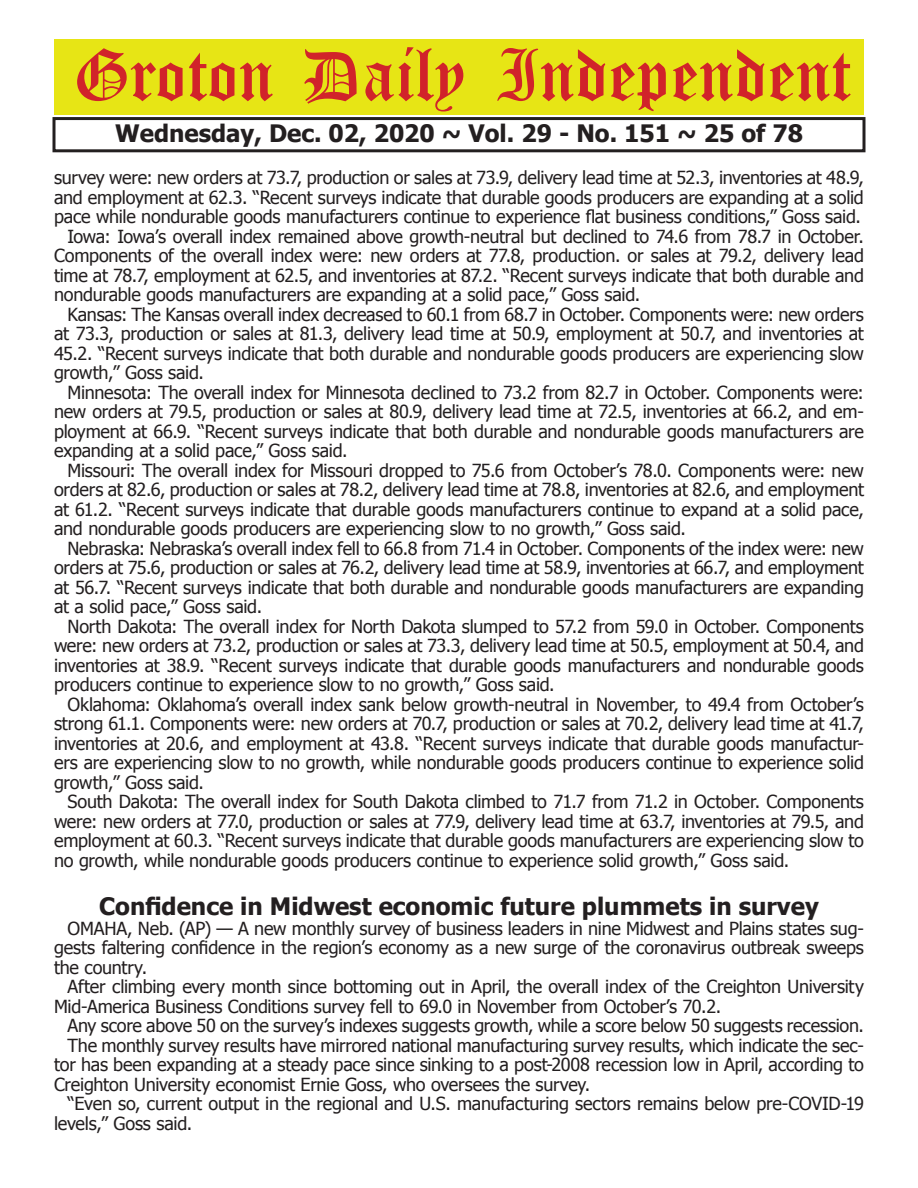
<style>
.page{position:relative;width:918px;height:1188px;background:#fff}
.page>*{position:absolute;margin:0;border:0;box-sizing:border-box;transform-origin:0 0}
.t1{font:54px "Old English Five";color:#d1232a}
.t2{font:700 24px "Tahoma";color:#231f20}
.t3{font:18px/19.5px "Tahoma";letter-spacing:-.01em;color:#231f20;text-align:justify}
</style>
<div class="page">
<div style="left:52px;top:117px;width:814px;height:35px;border:3px solid #231f20"></div>
<div style="left:54px;top:40px;width:810px;height:75px;background:#e7e515"></div>
<h1 class="t1" style="left:73px;top:50px;width:779px">Groton Daily Independent</h1>
<h2 class="t2" style="left:115px;top:116px;width:689px">Wednesday, Dec. 02, 2020 ~ Vol. 29 - No. 151 ~ 25 of 78</h2>
<p class="t3" style="left:54px;top:167px;width:811px">survey were: new orders at 73.7, production or sales at 73.9, delivery lead time at 52.3, inventories at 48.9,</p>
<p class="t3" style="left:54px;top:187px;width:811px">and employment at 62.3. “Recent surveys indicate that durable goods producers are expanding at a solid</p>
<p class="t3" style="left:54px;top:206px;width:809px">pace while nondurable goods manufacturers continue to experience flat business conditions,” Goss said.</p>
<p class="t3" style="left:68px;top:226px;width:798px">Iowa: Iowa’s overall index remained above growth-neutral but declined to 74.6 from 78.7 in October.</p>
<p class="t3" style="left:54px;top:245px;width:811px">Components of the overall index were: new orders at 77.8, production. or sales at 79.2, delivery lead</p>
<p class="t3" style="left:54px;top:265px;width:811px">time at 78.7, employment at 62.5, and inventories at 87.2. “Recent surveys indicate that both durable and</p>
<p class="t3" style="left:54px;top:284px;width:588px">nondurable goods manufacturers are expanding at a solid pace,” Goss said.</p>
<p class="t3" style="left:68px;top:304px;width:798px">Kansas: The Kansas overall index decreased to 60.1 from 68.7 in October. Components were: new orders</p>
<p class="t3" style="left:54px;top:323px;width:811px">at 73.3, production or sales at 81.3, delivery lead time at 50.9, employment at 50.7, and inventories at</p>
<p class="t3" style="left:54px;top:343px;width:812px">45.2. “Recent surveys indicate that both durable and nondurable goods producers are experiencing slow</p>
<p class="t3" style="left:54px;top:362px;width:152px">growth,” Goss said.</p>
<p class="t3" style="left:68px;top:382px;width:798px">Minnesota: The overall index for Minnesota declined to 73.2 from 82.7 in October. Components were:</p>
<p class="t3" style="left:54px;top:401px;width:812px">new orders at 79.5, production or sales at 80.9, delivery lead time at 72.5, inventories at 66.2, and em-</p>
<p class="t3" style="left:54px;top:421px;width:812px">ployment at 66.9. “Recent surveys indicate that both durable and nondurable goods manufacturers are</p>
<p class="t3" style="left:54px;top:440px;width:295px">expanding at a solid pace,” Goss said.</p>
<p class="t3" style="left:68px;top:460px;width:798px">Missouri: The overall index for Missouri dropped to 75.6 from October’s 78.0. Components were: new</p>
<p class="t3" style="left:54px;top:479px;width:812px">orders at 82.6, production or sales at 78.2, delivery lead time at 78.8, inventories at 82.6, and employment</p>
<p class="t3" style="left:54px;top:499px;width:811px">at 61.2. “Recent surveys indicate that durable goods manufacturers continue to expand at a solid pace,</p>
<p class="t3" style="left:54px;top:518px;width:633px">and nondurable goods producers are experiencing slow to no growth,” Goss said.</p>
<p class="t3" style="left:68px;top:538px;width:798px">Nebraska: Nebraska’s overall index fell to 66.8 from 71.4 in October. Components of the index were: new</p>
<p class="t3" style="left:54px;top:557px;width:812px">orders at 75.6, production or sales at 76.2, delivery lead time at 58.9, inventories at 66.7, and employment</p>
<p class="t3" style="left:54px;top:577px;width:811px">at 56.7. “Recent surveys indicate that both durable and nondurable goods manufacturers are expanding</p>
<p class="t3" style="left:54px;top:596px;width:210px">at a solid pace,” Goss said.</p>
<p class="t3" style="left:68px;top:616px;width:798px">North Dakota: The overall index for North Dakota slumped to 57.2 from 59.0 in October. Components</p>
<p class="t3" style="left:54px;top:635px;width:812px">were: new orders at 73.2, production or sales at 73.3, delivery lead time at 50.5, employment at 50.4, and</p>
<p class="t3" style="left:54px;top:655px;width:812px">inventories at 38.9. “Recent surveys indicate that durable goods manufacturers and nondurable goods</p>
<p class="t3" style="left:54px;top:674px;width:502px">producers continue to experience slow to no growth,” Goss said.</p>
<p class="t3" style="left:68px;top:694px;width:798px">Oklahoma: Oklahoma’s overall index sank below growth-neutral in November, to 49.4 from October’s</p>
<p class="t3" style="left:54px;top:713px;width:812px">strong 61.1. Components were: new orders at 70.7, production or sales at 70.2, delivery lead time at 41.7,</p>
<p class="t3" style="left:54px;top:733px;width:812px">inventories at 20.6, and employment at 43.8. “Recent surveys indicate that durable goods manufactur-</p>
<p class="t3" style="left:54px;top:752px;width:812px">ers are experiencing slow to no growth, while nondurable goods producers continue to experience solid</p>
<p class="t3" style="left:54px;top:772px;width:152px">growth,” Goss said.</p>
<p class="t3" style="left:68px;top:791px;width:798px">South Dakota: The overall index for South Dakota climbed to 71.7 from 71.2 in October. Components</p>
<p class="t3" style="left:54px;top:811px;width:811px">were: new orders at 77.0, production or sales at 77.9, delivery lead time at 63.7, inventories at 79.5, and</p>
<p class="t3" style="left:54px;top:830px;width:811px">employment at 60.3. “Recent surveys indicate that durable goods manufacturers are experiencing slow to</p>
<p class="t3" style="left:54px;top:850px;width:737px">no growth, while nondurable goods producers continue to experience solid growth,” Goss said.</p>
<h2 class="t2" style="left:99px;top:890px;width:721px">Confidence in Midwest economic future plummets in survey</h2>
<p class="t3" style="left:54px;top:918px;width:812px;text-indent:14px">OMAHA, Neb. (AP) — A new monthly survey of business leaders in nine Midwest and Plains states sug&shy;gests faltering confidence in the region’s economy as a new surge of the coronavirus outbreak sweeps the country.</p>
<p class="t3" style="left:54px;top:976px;width:812px;text-indent:14px">After climbing every month since bottoming out in April, the overall index of the Creighton University<br>Mid-America Business Conditions survey fell to 69.0 in November from October’s 70.2.</p>
<p class="t3" style="left:68px;top:1015px;width:798px">Any score above 50 on the survey’s indexes suggests growth, while a score below 50 suggests recession.</p>
<p class="t3" style="left:68px;top:1035px;width:798px">The monthly survey results have mirrored national manufacturing survey results, which indicate the sec-</p>
<p class="t3" style="left:54px;top:1054px;width:812px">tor has been expanding at a steady pace since sinking to a post-2008 recession low in April, according to</p>
<p class="t3" style="left:54px;top:1074px;width:538px">Creighton University economist Ernie Goss, who oversees the survey.</p>
<p class="t3" style="left:68px;top:1093px;width:798px">“Even so, current output in the regional and U.S. manufacturing sectors remains below pre-COVID-19</p>
<p class="t3" style="left:54px;top:1113px;width:140px">levels,” Goss said.</p>
</div>
